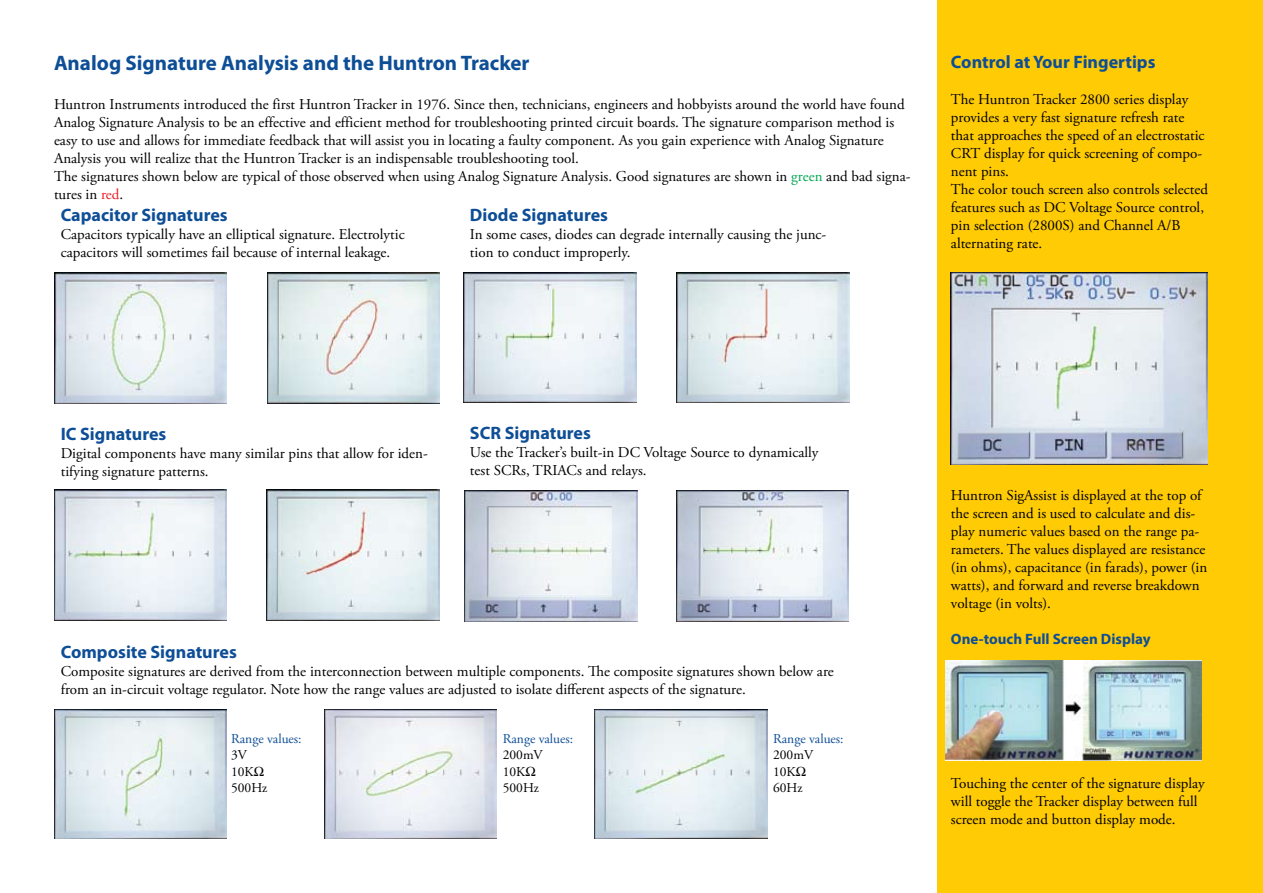
<style>
.page{position:relative;width:1263px;height:893px;background:#fff}
.page>*{position:absolute;margin:0;border:0;box-sizing:border-box;transform-origin:0 0}
.t1{font:700 21px "Myriad Pro";color:#0e4e96}
.t2{font:700 18px "Myriad Pro";color:#0e4e96}
.t3{font:15px/18px "Adobe Garamond Pro";color:#000}
.t4{font:700 15px "Myriad Pro";color:#0e4e96}
.t5{font:13.5px "Adobe Garamond Pro";color:#0e4e96}
.t6{font:13.5px/16.5px "Adobe Garamond Pro";color:#000}
.s1{color:#00a651}
.s2{color:#ed1c24}
</style>
<div class="page">
<img style="left:54px;top:273px;width:173px;height:130px">
<img style="left:267px;top:273px;width:173px;height:131px">
<img style="left:54px;top:490px;width:173px;height:131px">
<img style="left:266px;top:490px;width:173px;height:130px">
<img style="left:463px;top:272px;width:173px;height:131px">
<img style="left:676px;top:273px;width:173px;height:130px">
<img style="left:464px;top:490px;width:173px;height:131px">
<img style="left:676px;top:491px;width:173px;height:130px">
<img style="left:54px;top:709px;width:173px;height:129px">
<img style="left:324px;top:709px;width:173px;height:130px">
<img style="left:595px;top:709px;width:173px;height:130px">
<div style="left:937px;top:0;width:326px;height:893px;background:#ffcb05"></div>
<img style="left:945px;top:660px;width:257px;height:100px">
<img style="left:951px;top:272px;width:256px;height:192px">
<h1 class="t1" style="left:54px;top:49px;width:477px">Analog Signature Analysis and the Huntron Tracker</h1>
<p class="t3" style="left:54px;top:96px;width:858px">Huntron Instruments introduced the first Huntron Tracker in 1976. Since then, technicians, engineers and hobbyists around the world have found Analog Signature Analysis to be an effective and efficient method for troubleshooting printed circuit boards. The signature comparison method is easy to use and allows for immediate feedback that will assist you in locating a faulty component. As you gain experience with Analog Signature Analysis you will realize that the Huntron Tracker is an indispensable troubleshooting tool.<br>The signatures shown below are typical of those observed when using Analog Signature Analysis. Good signatures are shown in <span class="s1">green</span> and bad signa&shy;tures in <span class="s2">red</span>.</p>
<p class="t2" style="left:61px;top:203px;width:168px">Capacitor Signatures</p>
<p class="t3" style="left:61px;top:226px;width:345px">Capacitors typically have an elliptical signature. Electrolytic capacitors will sometimes fail because of internal leakage.</p>
<p class="t2" style="left:470px;top:203px;width:140px">Diode Signatures</p>
<p class="t3" style="left:470px;top:226px;width:358px">In some cases, diodes can degrade internally causing the junc&shy;tion to conduct improperly.</p>
<p class="t2" style="left:951px;top:50px;width:206px">Control at Your Fingertips</p>
<p class="t3" style="left:951px;top:90px;width:259px">The Huntron Tracker 2800 series display provides a very fast signature refresh rate that approaches the speed of an electrostatic CRT display for quick screening of compo&shy;nent pins.<br>The color touch screen also controls selected features such as DC Voltage Source control, pin selection (2800S) and Channel A/B alternating rate.</p>
<p class="t2" style="left:61px;top:422px;width:107px">IC Signatures</p>
<p class="t3" style="left:61px;top:444px;width:369px">Digital components have many similar pins that allow for iden&shy;tifying signature patterns.</p>
<p class="t2" style="left:470px;top:421px;width:122px">SCR Signatures</p>
<p class="t3" style="left:470px;top:444px;width:350px">Use the Tracker’s built-in DC Voltage Source to dynamically test SCRs, TRIACs and relays.</p>
<p class="t2" style="left:61px;top:640px;width:178px">Composite Signatures</p>
<p class="t3" style="left:61px;top:663px;width:774px">Composite signatures are derived from the interconnection between multiple components. The composite signatures shown below are from an in-circuit voltage regulator. Note how the range values are adjusted to isolate different aspects of the signature.</p>
<p class="t5" style="left:231px;top:730px;width:72px">Range values:</p>
<p class="t6" style="left:231px;top:747px;width:38px">3V<br>10K<br>500Hz</p>
<p class="t5" style="left:503px;top:730px;width:72px">Range values:</p>
<p class="t6" style="left:503px;top:747px;width:42px">200mV<br>10K<br>500Hz</p>
<p class="t5" style="left:773px;top:730px;width:72px">Range values:</p>
<p class="t6" style="left:773px;top:747px;width:42px">200mV<br>10K<br>60Hz</p>
<p class="t3" style="left:951px;top:486px;width:258px">Huntron SigAssist is displayed at the top of the screen and is used to calculate and dis&shy;play numeric values based on the range pa&shy;rameters. The values displayed are resistance (in ohms), capacitance (in farads), power (in watts), and forward and reverse breakdown voltage (in volts).</p>
<p class="t4" style="left:951px;top:629px;width:201px">One-touch Full Screen Display</p>
<p class="t3" style="left:951px;top:774px;width:255px">Touching the center of the signature display will toggle the Tracker display between full screen mode and button display mode.</p>
</div>
